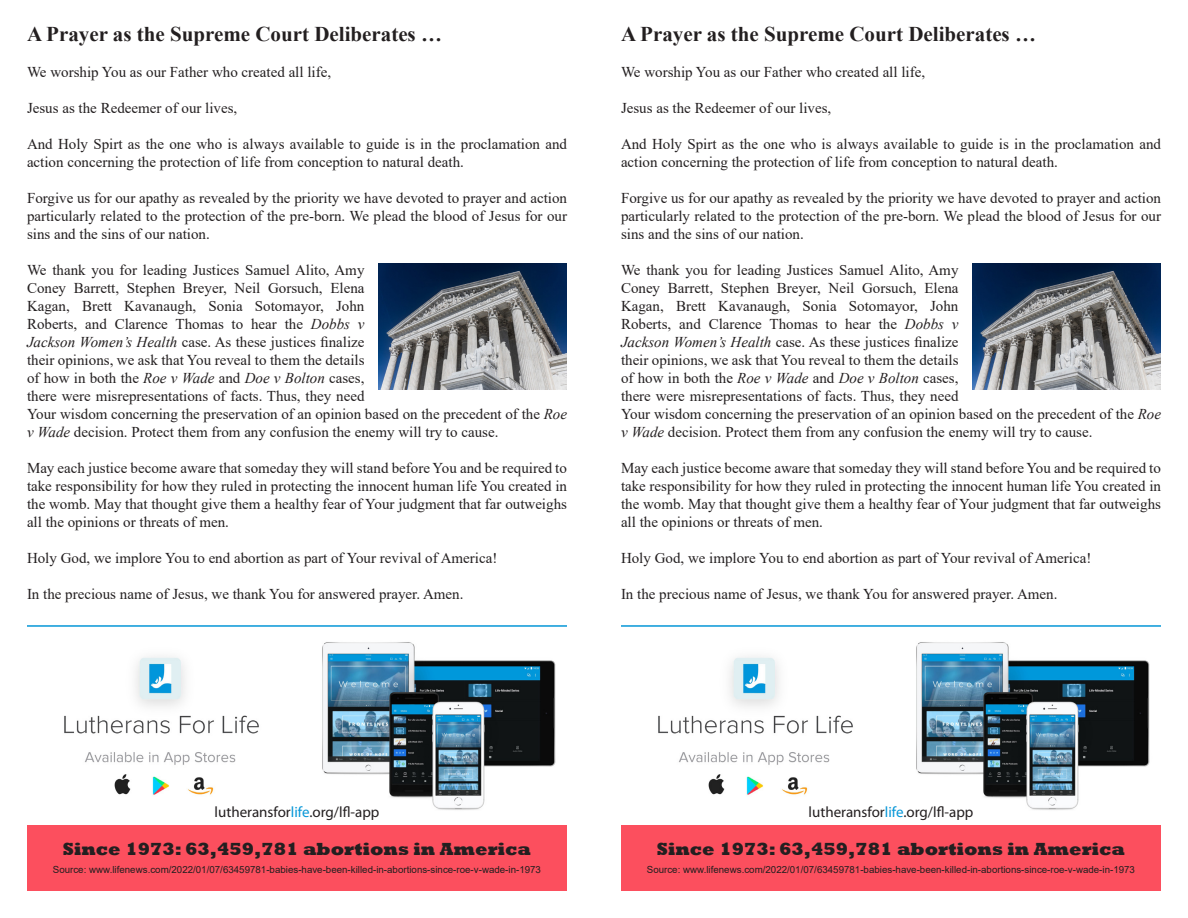
<style>
.page{position:relative;width:1188px;height:918px;background:#fff}
.page>*{position:absolute;margin:0;border:0;box-sizing:border-box;transform-origin:0 0}
.t1{font:700 21px "Times New Roman";color:#231f20}
.t2{font:800 18px "Rockwell";color:#231f20}
.t3{font:15px/18px "Times New Roman";color:#231f20}
.t4{font:15px "Myriad Pro";color:#231f20}
.t5{font:9.75px "Arial";color:#231f20}
.s1{font-style:italic}
.s2{color:#0696d7}
</style>
<div class="page">
<div style="left:621px;top:825px;width:540px;height:66px;background:#fc4f5e"></div>
<img style="left:658px;top:642px;width:492px;height:168px">
<img style="left:972px;top:264px;width:189px;height:126px">
<hr style="left:621px;top:625px;width:540px;height:2px;background:#0696d7">
<div style="left:27px;top:825px;width:540px;height:66px;background:#fc4f5e"></div>
<img style="left:64px;top:642px;width:492px;height:168px">
<img style="left:378px;top:264px;width:189px;height:126px">
<hr style="left:27px;top:625px;width:540px;height:2px;background:#0696d7">
<p class="t1" style="left:27px;top:19px;width:417px">A Prayer as the Supreme Court Deliberates …</p>
<p class="t3" style="left:27px;top:63px;width:306px">We worship You as our Father who created all life,</p>
<p class="t3" style="left:27px;top:99px;width:212px">Jesus as the Redeemer of our lives,</p>
<p class="t3" style="left:27px;top:135px;width:542px">And Holy Spirt as the one who is always available to guide is in the proclamation and action concerning the protection of life from conception to natural death.</p>
<p class="t3" style="left:27px;top:189px;width:542px;text-align:justify">Forgive us for our apathy as revealed by the priority we have devoted to prayer and action particularly related to the protection of the pre-born. We plead the blood of Jesus for our sins and the sins of our nation.</p>
<p class="t3" style="left:27px;top:261px;width:542px">We thank you for leading Justices Samuel Alito, Amy<br>Coney Barrett, Stephen Breyer, Neil Gorsuch, Elena<br>Kagan, Brett Kavanaugh, Sonia Sotomayor, John<br>Roberts, and Clarence Thomas to hear the <span class="s1">Dobbs v<br>Jackson Women’s Health</span> case. As these justices finalize<br>their opinions, we ask that You reveal to them the details<br>of how in both the <span class="s1">Roe v Wade</span> and <span class="s1">Doe v Bolton</span> cases,<br>there were misrepresentations of facts. Thus, they need<br>Your wisdom concerning the preservation of an opinion based on the precedent of the <span class="s1">Roe v Wade</span> decision. Protect them from any confusion the enemy will try to cause.</p>
<p class="t3" style="left:27px;top:459px;width:542px;text-align:justify">May each justice become aware that someday they will stand before You and be required to take responsibility for how they ruled in protecting the innocent human life You created in the womb. May that thought give them a healthy fear of Your judgment that far outweighs all the opinions or threats of men.</p>
<p class="t3" style="left:27px;top:549px;width:472px">Holy God, we implore You to end abortion as part of Your revival of America!</p>
<p class="t3" style="left:27px;top:585px;width:438px">In the precious name of Jesus, we thank You for answered prayer. Amen.</p>
<p class="t1" style="left:621px;top:19px;width:417px">A Prayer as the Supreme Court Deliberates …</p>
<p class="t3" style="left:621px;top:63px;width:306px">We worship You as our Father who created all life,</p>
<p class="t3" style="left:621px;top:99px;width:212px">Jesus as the Redeemer of our lives,</p>
<p class="t3" style="left:621px;top:135px;width:542px">And Holy Spirt as the one who is always available to guide is in the proclamation and action concerning the protection of life from conception to natural death.</p>
<p class="t3" style="left:621px;top:189px;width:542px;text-align:justify">Forgive us for our apathy as revealed by the priority we have devoted to prayer and action particularly related to the protection of the pre-born. We plead the blood of Jesus for our sins and the sins of our nation.</p>
<p class="t3" style="left:621px;top:261px;width:542px">We thank you for leading Justices Samuel Alito, Amy<br>Coney Barrett, Stephen Breyer, Neil Gorsuch, Elena<br>Kagan, Brett Kavanaugh, Sonia Sotomayor, John<br>Roberts, and Clarence Thomas to hear the <span class="s1">Dobbs v<br>Jackson Women’s Health</span> case. As these justices finalize<br>their opinions, we ask that You reveal to them the details<br>of how in both the <span class="s1">Roe v Wade</span> and <span class="s1">Doe v Bolton</span> cases,<br>there were misrepresentations of facts. Thus, they need<br>Your wisdom concerning the preservation of an opinion based on the precedent of the <span class="s1">Roe v Wade</span> decision. Protect them from any confusion the enemy will try to cause.</p>
<p class="t3" style="left:621px;top:459px;width:542px;text-align:justify">May each justice become aware that someday they will stand before You and be required to take responsibility for how they ruled in protecting the innocent human life You created in the womb. May that thought give them a healthy fear of Your judgment that far outweighs all the opinions or threats of men.</p>
<p class="t3" style="left:621px;top:549px;width:472px">Holy God, we implore You to end abortion as part of Your revival of America!</p>
<p class="t3" style="left:621px;top:585px;width:438px">In the precious name of Jesus, we thank You for answered prayer. Amen.</p>
<p class="t4" style="left:215px;top:803px;width:166px">lutheransfor<span class="s2">life</span>.org/lfl-app</p>
<p class="t2" style="left:63px;top:838px;width:470px">Since 1973: 63,459,781 abortions in America</p>
<p class="t5" style="left:53px;top:863px;width:490px">Source: www.lifenews.com/2022/01/07/63459781-babies-have-been-killed-in-abortions-since-roe-v-wade-in-1973</p>
<p class="t4" style="left:809px;top:803px;width:166px">lutheransfor<span class="s2">life</span>.org/lfl-app</p>
<p class="t2" style="left:657px;top:838px;width:470px">Since 1973: 63,459,781 abortions in America</p>
<p class="t5" style="left:647px;top:863px;width:490px">Source: www.lifenews.com/2022/01/07/63459781-babies-have-been-killed-in-abortions-since-roe-v-wade-in-1973</p>
</div>
